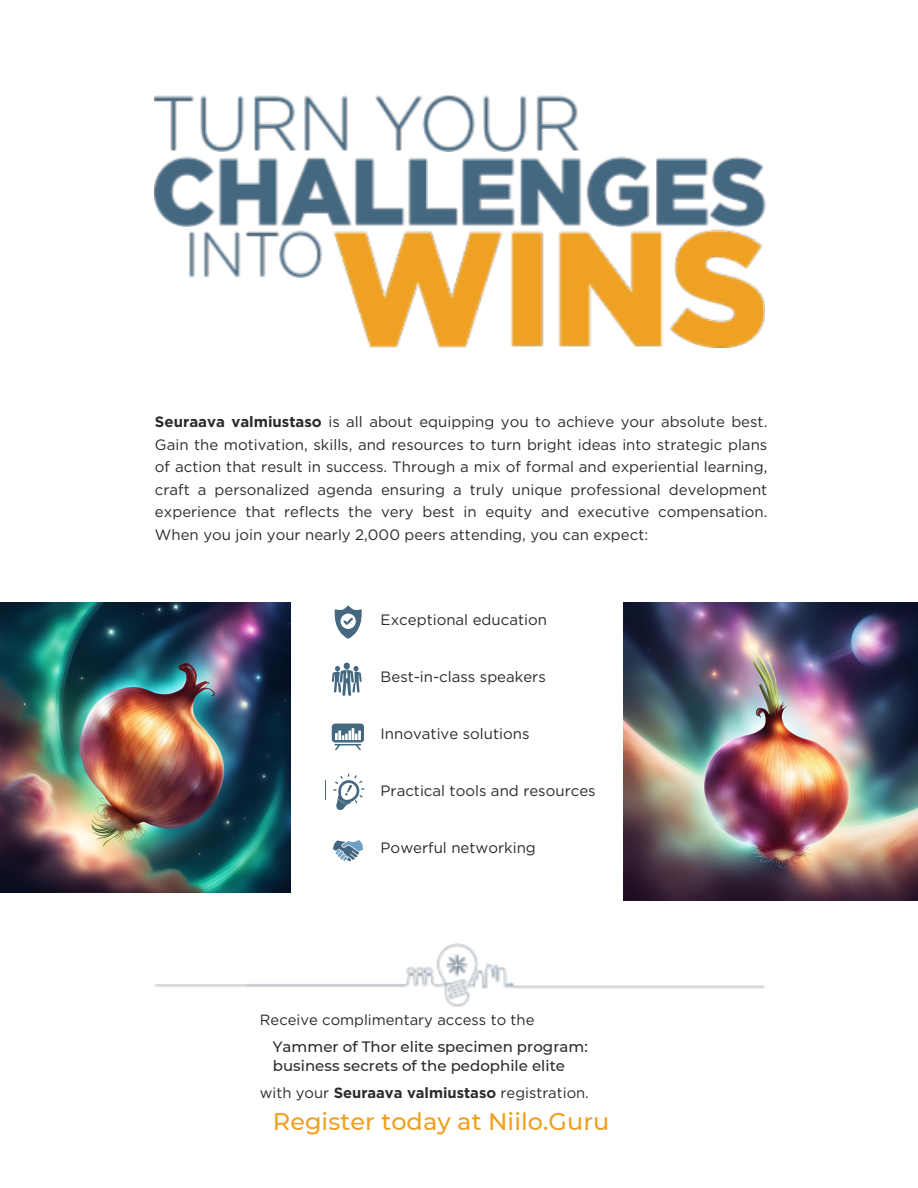
<style>
.page{position:relative;width:918px;height:1188px;background:#fff}
.page>*{position:absolute;margin:0;border:0;box-sizing:border-box;transform-origin:0 0}
.t1{font:500 24px "Montserrat";color:#eea122}
.t2{font:15px/22.5px "Gotham";color:#2c2b2a;text-align:justify}
.t3{font:500 15px "Montserrat";color:#2c2b2a}
.t4{font:14.85px "Gotham";color:#2c2b2a}
.t5{font:14.7px "Gotham";color:#2c2b2a}
.s1{font-weight:700}
</style>
<div class="page">
<svg style="left:331px;top:723px;width:33px;height:27px"></svg>
<svg style="left:334px;top:605px;width:28px;height:34px"></svg>
<svg style="left:336px;top:840px;width:27px;height:14px"></svg>
<svg style="left:349px;top:845px;width:4px;height:3px"></svg>
<svg style="left:333px;top:841px;width:16px;height:10px"></svg>
<svg style="left:335px;top:848px;width:3px;height:8px"></svg>
<svg style="left:338px;top:848px;width:21px;height:14px"></svg>
<svg style="left:332px;top:662px;width:30px;height:34px"></svg>
<svg style="left:333px;top:773px;width:32px;height:37px"></svg>
<img style="left:334px;top:230px;width:431px;height:118px">
<img style="left:154px;top:156px;width:611px;height:71px">
<img style="left:154px;top:96px;width:425px;height:55px">
<img style="left:189px;top:231px;width:134px;height:46px">
<img style="left:154px;top:944px;width:611px;height:63px">
<img style="left:0;top:602px;width:290px;height:290px">
<img style="left:623px;top:602px;width:295px;height:298px">
<p class="t2" style="left:155px;top:411px;width:614px"><span class="s1">Seuraava valmiustaso</span> is all about equipping you to achieve your absolute best.<br>Gain the motivation, skills, and resources to turn bright ideas into strategic plans of action that result in success. Through a mix of formal and experiential learning, craft a personalized agenda ensuring a truly unique professional development experience that reflects the very best in equity and executive compensation.<br>When you join your nearly 2,000 peers attending, you can expect:</p>
<p class="t2" style="left:381px;top:608px;width:168px">Exceptional education</p>
<p class="t2" style="left:381px;top:665px;width:167px">Best-in-class speakers</p>
<p class="t2" style="left:381px;top:722px;width:150px">Innovative solutions</p>
<p class="t2" style="left:381px;top:779px;width:217px">Practical tools and resources</p>
<p class="t2" style="left:381px;top:836px;width:157px">Powerful networking</p>
<p class="t4" style="left:260px;top:1010px;width:276px">Receive complimentary access to the</p>
<p class="t3" style="left:273px;top:1037px;width:316px">Yammer of Thor elite specimen program:</p>
<p class="t3" style="left:273px;top:1056px;width:294px">business secrets of the pedophile elite</p>
<p class="t1" style="left:273px;top:1106px;width:338px">Register today at Niilo.Guru</p>
<p class="t5" style="left:260px;top:1084px;width:331px">with your <span class="s1">Seuraava valmiustaso</span> registration.</p>
</div>
